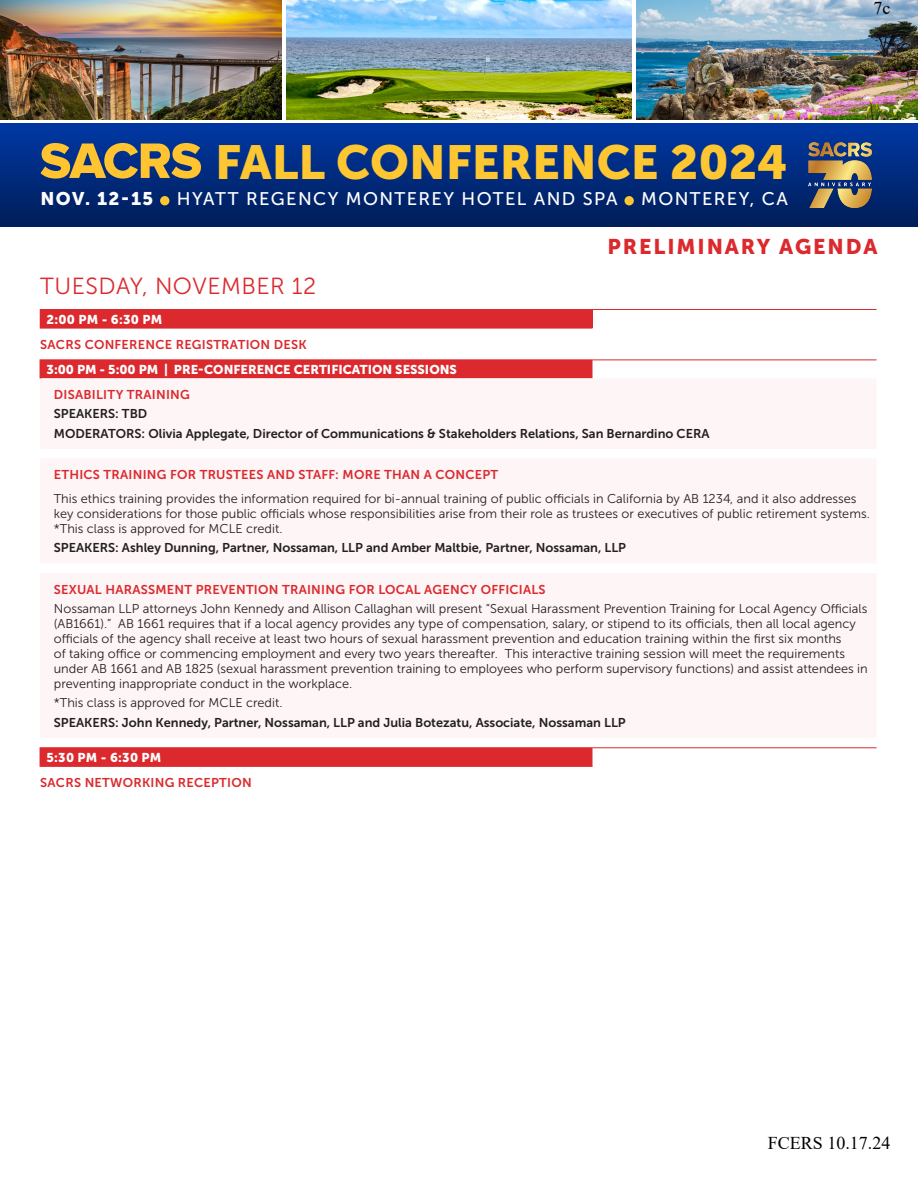
<style>
.page{position:relative;width:918px;height:1188px;background:#fff}
.page>*{position:absolute;margin:0;border:0;box-sizing:border-box;transform-origin:0 0}
.t1{font:47.55px "Museo Sans 900";color:#fec630}
.Page_Header{font:23.25px "Museo Sans 300";letter-spacing:.02em;color:#db292e}
.t2{font:21.15px "Museo Sans 900";letter-spacing:.09em;color:#db292e}
.t3{font:18.3px "Museo Sans 500";letter-spacing:.075em;color:#fff}
.t4{font:18.3px "Museo Sans 900";letter-spacing:.075em;color:#fff}
.t5{font:18px "Times New Roman";color:#000}
.Body_Copy{font:12.75px/15px "Museo Sans 300";color:#231f20}
.Body_Copy-2{font:12.75px "Museo Sans 700";color:#231f20}
.Body_Copy-3{font:12.75px "Museo Sans 700";letter-spacing:.02em;color:#db292e}
.Body_Copy-4{font:12.75px "Museo Sans 900";color:#fff}
</style>
<div class="page">
<img style="left:287px;top:0;width:344px;height:119px">
<img style="left:0;top:0;width:281px;height:119px">
<img style="left:637px;top:0;width:281px;height:119px">
<div style="left:0;top:124px;width:918px;height:103px;background:linear-gradient(to bottom,#0038a4,#001d57)"></div>
<div style="left:160px;top:196px;width:9px;height:9px;background:#fec630;border-radius:50%"></div>
<div style="left:624px;top:196px;width:10px;height:9px;background:#fec630;border-radius:50%"></div>
<svg style="left:41px;top:143px;width:160px;height:36px;background:#968653"></svg>
<img style="left:808px;top:143px;width:70px;height:64px">
<div style="left:40px;top:310px;width:552px;height:18px;background:#db292e"></div>
<svg style="left:41px;top:361px;width:551px;height:405px;fill:#db292e"></svg>
<div style="left:40px;top:378px;width:553px;height:360px;background:#fdf5f6"></div>
<svg style="left:40px;top:361px;width:1px;height:17px"></svg>
<svg style="left:40px;top:748px;width:1px;height:18px"></svg>
<hr style="left:40px;top:766px;width:553px;height:1px;background:#db292e">
<hr style="left:40px;top:309px;width:552px;height:1px;background:#db292e">
<hr style="left:592px;top:309px;width:285px;height:1px;background:#db292e">
<hr style="left:40px;top:360px;width:553px;height:1px;background:#db292e">
<hr style="left:592px;top:360px;width:285px;height:1px;background:#db292e">
<hr style="left:40px;top:747px;width:553px;height:1px;background:#db292e">
<hr style="left:592px;top:747px;width:285px;height:1px;background:#db292e">
<hr style="left:40px;top:327px;width:552px;height:2px;background:#db292e">
<h1 class="t1" style="left:215px;top:135px;width:574px">FALL CONFERENCE 2024</h1>
<h3 class="t4" style="left:41px;top:189px;width:114px">NOV. 12-15</h3>
<h3 class="t3" style="left:177px;top:189px;width:442px">HYATT REGENCY MONTEREY HOTEL AND SPA</h3>
<h3 class="t3" style="left:641px;top:189px;width:148px">MONTEREY, CA</h3>
<h3 class="t5" style="left:874px;top:-5px;width:18px">7c</h3>
<h3 class="t2" style="left:608px;top:234px;width:272px">PRELIMINARY AGENDA</h3>
<p class="Page_Header" style="left:40px;top:273px;width:278px">TUESDAY, NOVEMBER 12</p>
<p class="Body_Copy-4" style="left:47px;top:312px;width:117px">2:00 PM - 6:30 PM</p>
<p class="Body_Copy-3" style="left:40px;top:337px;width:268px">SACRS CONFERENCE REGISTRATION DESK</p>
<p class="Body_Copy-4" style="left:47px;top:362px;width:412px">3:00 PM - 5:00 PM | PRE-CONFERENCE CERTIFICATION SESSIONS</p>
<p class="Body_Copy-3" style="left:54px;top:388px;width:138px">DISABILITY TRAINING</p>
<p class="Body_Copy-2" style="left:54px;top:407px;width:95px">SPEAKERS: TBD</p>
<p class="Body_Copy-2" style="left:54px;top:426px;width:657px">MODERATORS: Olivia Applegate, Director of Communications &amp; Stakeholders Relations, San Bernardino CERA</p>
<p class="Body_Copy-3" style="left:54px;top:468px;width:446px">ETHICS TRAINING FOR TRUSTEES AND STAFF: MORE THAN A CONCEPT</p>
<p class="Body_Copy" style="left:54px;top:491px;width:817px">This ethics training provides the information required for bi-annual training of public officials in California by AB 1234, and it also addresses key considerations for those public officials whose responsibilities arise from their role as trustees or executives of public retirement systems. *This class is approved for MCLE credit.</p>
<p class="Body_Copy-2" style="left:54px;top:541px;width:574px">SPEAKERS: Ashley Dunning, Partner, Nossaman, LLP and Amber Maltbie, Partner, Nossaman, LLP</p>
<p class="Body_Copy-3" style="left:54px;top:582px;width:493px">SEXUAL HARASSMENT PREVENTION TRAINING FOR LOCAL AGENCY OFFICIALS</p>
<p class="Body_Copy" style="left:54px;top:601px;width:815px">Nossaman LLP attorneys John Kennedy and Allison Callaghan will present “Sexual Harassment Prevention Training for Local Agency Officials (AB1661).” AB 1661 requires that if a local agency provides any type of compensation, salary, or stipend to its officials, then all local agency officials of the agency shall receive at least two hours of sexual harassment prevention and education training within the first six months<br>of taking office or commencing employment and every two years thereafter. This interactive training session will meet the requirements under AB 1661 and AB 1825 (sexual harassment prevention training to employees who perform supervisory functions) and assist attendees in preventing inappropriate conduct in the workplace.</p>
<p class="Body_Copy" style="left:54px;top:696px;width:230px">*This class is approved for MCLE credit.</p>
<p class="Body_Copy-2" style="left:54px;top:715px;width:573px">SPEAKERS: John Kennedy, Partner, Nossaman, LLP and Julia Botezatu, Associate, Nossaman LLP</p>
<p class="Body_Copy-4" style="left:47px;top:750px;width:116px">5:30 PM - 6:30 PM</p>
<p class="Body_Copy-3" style="left:40px;top:775px;width:213px">SACRS NETWORKING RECEPTION</p>
<h3 class="t5" style="left:768px;top:1131px;width:124px">FCERS 10.17.24</h3>
</div>
